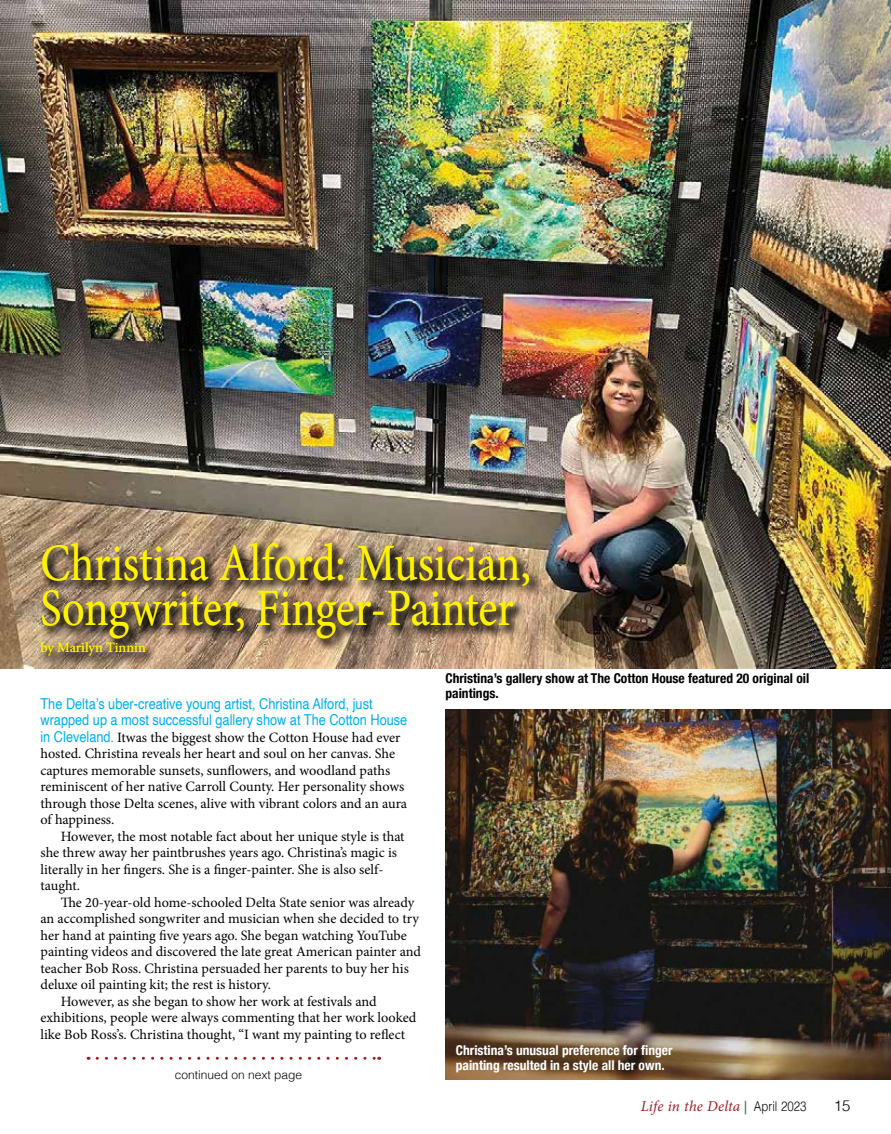
<style>
.page{position:relative;width:891px;height:1134px;background:#fff}
.page>*{position:absolute;margin:0;border:0;box-sizing:border-box;transform-origin:0 0}
.t1{font:52.5px/45px "Minion Pro";color:#fff200;scale:.85 1}
.t2{font:15px/16.5px "Helvetica";color:#00aeef;scale:.85 1}
.t3{font:italic 15px "Minion Pro";letter-spacing:.01em;color:#9f1d21}
.t4{font:300 15px "Helvetica";color:#000}
.t5{font:14.25px/16.5px "Minion Pro";letter-spacing:-.005em;color:#000}
.t6{font:14.25px "Minion Pro";color:#fff200}
.t7{font:700 condensed 13.5px/15px "Helvetica Neue";color:#fff}
.t8{font:700 condensed 13.5px/15px "Helvetica Neue";color:#000}
.t9{font:300 12px "Helvetica";color:#000}
.s1{font-family:"Helvetica";font-size:15px;color:#00aeef}
.s2{font-weight:700;font-style:normal;font-size:13.5px;color:#298235}
.s3{font-family:"Helvetica";font-weight:300;font-style:normal;font-size:13.5px;color:#000}
</style>
<div class="page">
<svg style="left:97px;top:1057px;width:283px;height:3px"></svg>
<img style="left:0;top:0;width:891px;height:668px">
<img style="left:446px;top:710px;width:445px;height:370px">
<svg style="left:38px;top:540px;width:504px;height:127px;background:#8f7760"></svg>
<h1 class="t1" style="left:40px;top:541px;width:578px">Christina Alford: Musician,<br>Songwriter, Finger-Painter</h1>
<p class="t6" style="left:40px;top:638px;width:107px">by Marilyn Tinnin</p>
<p class="t2" style="left:40px;top:696px;width:433px">The Delta’s uber-creative young artist, Christina Alford, just wrapped up a most successful gallery show at The Cotton House</p>
<p class="t5" style="left:40px;top:729px;width:368px"><span class="s1">in Cleveland.</span> Itwas the biggest show the Cotton House had ever hosted. Christina reveals her heart and soul on her canvas. She captures memorable sunsets, sunflowers, and woodland paths reminiscent of her native Carroll County. Her personality shows through those Delta scenes, alive with vibrant colors and an aura of happiness.</p>
<p class="t5" style="left:40px;top:828px;width:366px;text-indent:20px">However, the most notable fact about her unique style is that she threw away her paintbrushes years ago. Christina’s magic is literally in her fingers. She is a finger-painter. She is also self&shy;taught.</p>
<p class="t5" style="left:61px;top:894px;width:355px">The 20-year-old home-schooled Delta State senior was already</p>
<p class="t5" style="left:40px;top:911px;width:380px">an accomplished songwriter and musician when she decided to try</p>
<p class="t5" style="left:40px;top:927px;width:368px">her hand at painting five years ago. She began watching YouTube</p>
<p class="t5" style="left:40px;top:944px;width:382px">painting videos and discovered the late great American painter and</p>
<p class="t5" style="left:40px;top:960px;width:370px">teacher Bob Ross. Christina persuaded her parents to buy her his</p>
<p class="t5" style="left:40px;top:977px;width:232px">deluxe oil painting kit; the rest is history.</p>
<p class="t5" style="left:61px;top:993px;width:318px">However, as she began to show her work at festivals and</p>
<p class="t5" style="left:40px;top:1010px;width:377px">exhibitions, people were always commenting that her work looked</p>
<p class="t5" style="left:40px;top:1026px;width:366px">like Bob Ross’s. Christina thought, “I want my painting to reflect</p>
<p class="t9" style="left:175px;top:1065px;width:129px">continued on next page</p>
<p class="t8" style="left:445px;top:670px;width:365px">Christina’s gallery show at The Cotton House featured 20 original oil paintings.</p>
<p class="t7" style="left:456px;top:1042px;width:218px">Christina’s unusual preference for finger painting resulted in a style all her own.</p>
<p class="t3" style="left:641px;top:1096px;width:167px">Life in the Delta <span class="s2">|</span> <span class="s3">April 2023</span></p>
<p class="t4" style="left:834px;top:1093px;width:18px">15</p>
</div>
